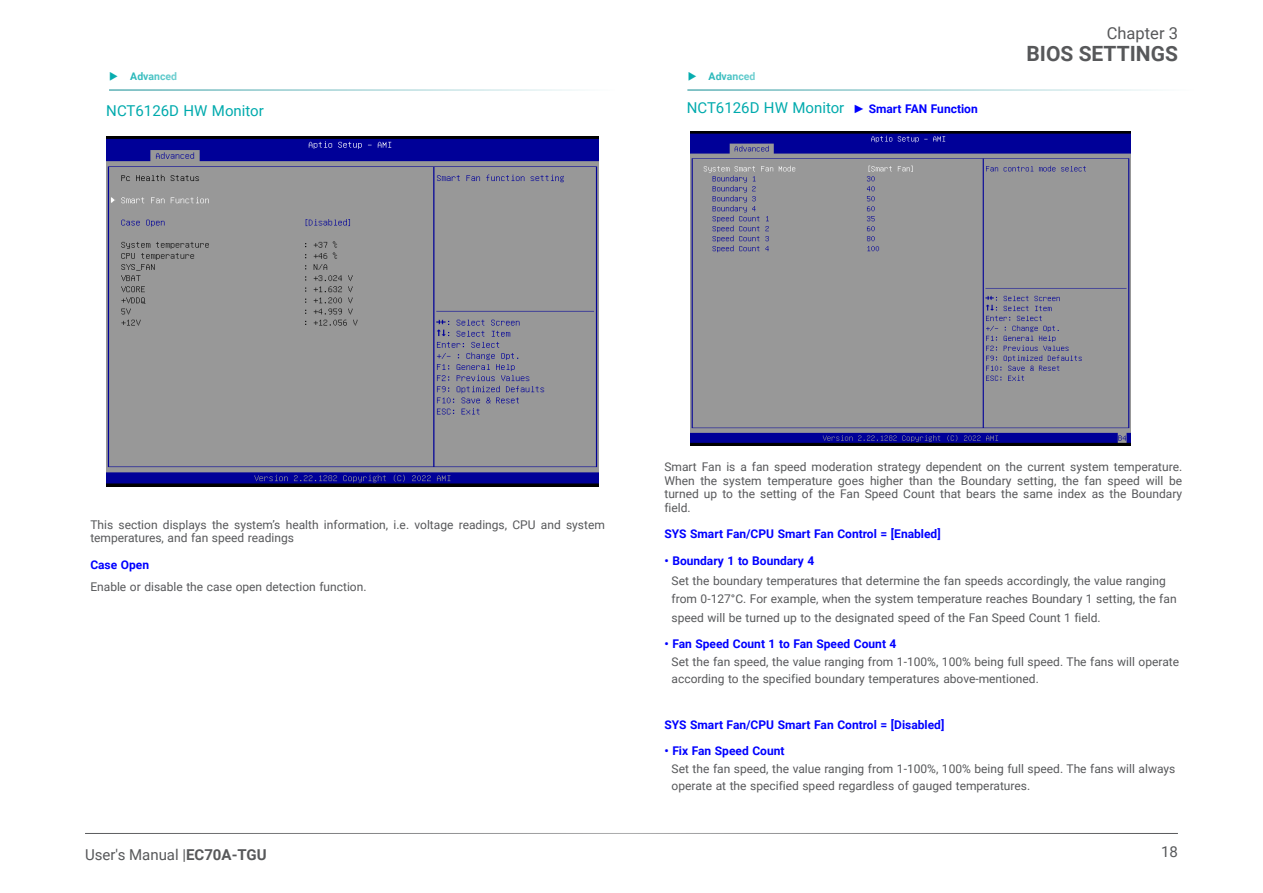
<style>
.page{position:relative;width:1263px;height:893px;background:#fff}
.page>*{position:absolute;margin:0;border:0;box-sizing:border-box;transform-origin:0 0}
.t1{font:700 21px "Roboto";color:#57585a}
.t2{font:16.5px "Roboto";color:#57585a}
.Heading_3{font:15px "Roboto";color:#00aaad}
.t3{font:15px "Roboto";color:#57585a}
.BIOS_Item{font:12px "Roboto";color:#57585a}
.Body_Text{font:12px/13.5px "Roboto";color:#57585a}
.BIOS_Item-2{font:700 12px "Roboto";color:#00f}
.t4{font:700 10.5px "Roboto";color:#00aaad}
.s1{font-family:"Tahoma";font-weight:700;font-size:12px;color:#00f}
.s2{font-weight:700;font-size:12px;color:#00f}
.s3{font-weight:700}
</style>
<div class="page">
<hr style="left:85px;top:833px;width:1093px;height:1px;background:#57585a">
<hr style="left:109px;top:89px;width:515px;height:2px;background:#2e9aa0">
<hr style="left:687px;top:89px;width:515px;height:2px;background:#2e9aa0">
<img style="left:107px;top:136px;width:491px;height:350px">
<img style="left:690px;top:132px;width:440px;height:313px">
<p class="t4" style="left:130px;top:69px;width:48px">Advanced</p>
<p class="t4" style="left:709px;top:69px;width:48px">Advanced</p>
<p class="Heading_3" style="left:106px;top:100px;width:159px">NCT6126D HW Monitor</p>
<p class="Heading_3" style="left:687px;top:97px;width:292px">NCT6126D HW Monitor <span class="s1">►</span> <span class="s2">Smart FAN Function</span></p>
<h2 class="t2" style="left:1107px;top:21px;width:73px">Chapter 3</h2>
<h1 class="t1" style="left:1026px;top:39px;width:153px">BIOS SETTINGS</h1>
<p class="Body_Text" style="left:90px;top:517px;width:516px">This section displays the system’s health information, i.e. voltage readings, CPU and system temperatures, and fan speed readings</p>
<p class="BIOS_Item-2" style="left:90px;top:556px;width:60px">Case Open</p>
<p class="Body_Text" style="left:90px;top:579px;width:278px">Enable or disable the case open detection function.</p>
<p class="t3" style="left:85px;top:844px;width:183px">User's Manual |<span class="s3">EC70A-TGU</span></p>
<p class="Body_Text" style="left:664px;top:460px;width:519px;text-align:justify">Smart Fan is a fan speed moderation strategy dependent on the current system temperature.<br>When the system temperature goes higher than the Boundary setting, the fan speed will be turned up to the setting of the Fan Speed Count that bears the same index as the Boundary field.</p>
<p class="BIOS_Item-2" style="left:664px;top:526px;width:278px">SYS Smart Fan/CPU Smart Fan Control = [Enabled]</p>
<p class="BIOS_Item-2" style="left:664px;top:552px;width:151px">• Boundary 1 to Boundary 4</p>
<p class="BIOS_Item" style="left:672px;top:573px;width:496px">Set the boundary temperatures that determine the fan speeds accordingly, the value ranging</p>
<p class="BIOS_Item" style="left:671px;top:590px;width:506px">from 0-127°C. For example, when the system temperature reaches Boundary 1 setting, the fan</p>
<p class="BIOS_Item" style="left:671px;top:609px;width:431px">speed will be turned up to the designated speed of the Fan Speed Count 1 field.</p>
<p class="BIOS_Item-2" style="left:664px;top:636px;width:234px">• Fan Speed Count 1 to Fan Speed Count 4</p>
<p class="BIOS_Item" style="left:671px;top:653px;width:509px">Set the fan speed, the value ranging from 1-100%, 100% being full speed. The fans will operate</p>
<p class="BIOS_Item" style="left:671px;top:671px;width:369px">according to the specified boundary temperatures above-mentioned.</p>
<p class="BIOS_Item-2" style="left:664px;top:716px;width:281px">SYS Smart Fan/CPU Smart Fan Control = [Disabled]</p>
<p class="BIOS_Item-2" style="left:664px;top:743px;width:122px">• Fix Fan Speed Count</p>
<p class="BIOS_Item" style="left:671px;top:760px;width:505px">Set the fan speed, the value ranging from 1-100%, 100% being full speed. The fans will always</p>
<p class="BIOS_Item" style="left:671px;top:778px;width:360px">operate at the specified speed regardless of gauged temperatures.</p>
<p class="t3" style="left:1161px;top:841px;width:18px">18</p>
</div>
